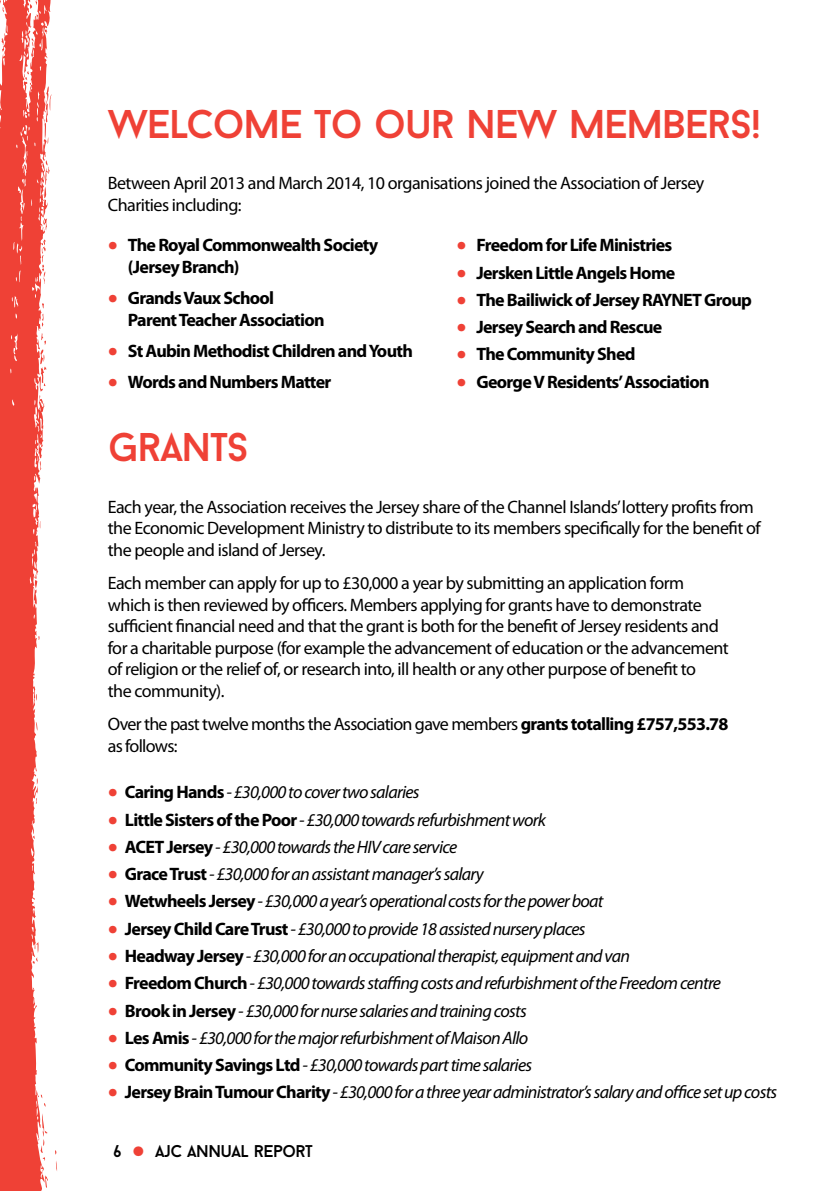
<style>
.page{position:relative;width:840px;height:1191px;background:#fff}
.page>*{position:absolute;margin:0;border:0;box-sizing:border-box;transform-origin:0 0}
.t1{font:40px "Baron Neue";letter-spacing:-.03em;color:#ef4136}
.t2{font:18px/21.6px "Myriad Pro";letter-spacing:-.03em;color:#000}
.t3{font:italic 18px "Myriad Pro";letter-spacing:-.04em;color:#000}
.t4{font:700 18px/21.6px "Myriad Pro";letter-spacing:-.04em;color:#000}
.t5{font:17px "Baron Neue";letter-spacing:-.03em;color:#000}
.s1{font-weight:400;font-size:36px;color:#ef4136}
.s2{font-weight:700}
.s3{font-style:normal;font-size:36px;color:#ef4136}
.s4{font-weight:700;font-style:normal}
.s5{font-size:45px;color:#ef4136}
</style>
<div class="page">
<svg style="left:0;top:0;width:51px;height:1191px;fill:#ef4136"></svg>
<svg style="left:30px;top:0;width:7px;height:9px"></svg>
<svg style="left:25px;top:71px;width:4px;height:10px"></svg>
<svg style="left:44px;top:86px;width:8px;height:58px"></svg>
<svg style="left:44px;top:160px;width:6px;height:38px"></svg>
<svg style="left:42px;top:239px;width:4px;height:45px"></svg>
<svg style="left:41px;top:314px;width:3px;height:13px"></svg>
<svg style="left:40px;top:333px;width:6px;height:53px"></svg>
<svg style="left:39px;top:461px;width:3px;height:9px"></svg>
<svg style="left:39px;top:521px;width:2px;height:7px"></svg>
<svg style="left:34px;top:574px;width:3px;height:14px"></svg>
<svg style="left:40px;top:1113px;width:7px;height:47px"></svg>
<h1 class="t1" style="left:108px;top:99px;width:655px">WELCOME TO OUR NEW MEMBERS!</h1>
<p class="t2" style="left:108px;top:173px;width:597px">Between April 2013 and March 2014, 10 organisations joined the Association of Jersey<br>Charities including:</p>
<p class="t4" style="left:128px;top:235px;width:252px;text-indent:-20px"><span class="s1">•</span> The Royal Commonwealth Society (Jersey Branch)</p>
<p class="t4" style="left:128px;top:287px;width:198px;text-indent:-20px"><span class="s1">•</span> Grands Vaux School<br>Parent Teacher Association</p>
<p class="t4" style="left:108px;top:340px;width:306px"><span class="s1">•</span> St Aubin Methodist Children and Youth</p>
<p class="t4" style="left:108px;top:372px;width:225px"><span class="s1">•</span> Words and Numbers Matter</p>
<h1 class="t1" style="left:108px;top:422px;width:142px">GRANTS</h1>
<p class="t4" style="left:456px;top:235px;width:217px"><span class="s1">•</span> Freedom for Life Ministries</p>
<p class="t4" style="left:456px;top:262px;width:220px"><span class="s1">•</span> Jersken Little Angels Home</p>
<p class="t4" style="left:456px;top:289px;width:297px"><span class="s1">•</span> The Bailiwick of Jersey RAYNET Group</p>
<p class="t4" style="left:456px;top:316px;width:207px"><span class="s1">•</span> Jersey Search and Rescue</p>
<p class="t4" style="left:456px;top:344px;width:180px"><span class="s1">•</span> The Community Shed</p>
<p class="t4" style="left:456px;top:371px;width:255px"><span class="s1">•</span> George V Residents’Association</p>
<p class="t2" style="left:108px;top:496px;width:654px">Each year, the Association receives the Jersey share of the Channel Islands’ lottery profits from the Economic Development Ministry to distribute to its members specifically for the benefit of the people and island of Jersey.</p>
<p class="t2" style="left:108px;top:572px;width:622px">Each member can apply for up to £30,000 a year by submitting an application form which is then reviewed by officers. Members applying for grants have to demonstrate sufficient financial need and that the grant is both for the benefit of Jersey residents and for a charitable purpose (for example the advancement of education or the advancement of religion or the relief of, or research into, ill health or any other purpose of benefit to<br>the community).</p>
<p class="t2" style="left:108px;top:713px;width:622px">Over the past twelve months the Association gave members <span class="s2">grants totalling £757,553.78 </span>as follows:</p>
<p class="t3" style="left:108px;top:782px;width:313px"><span class="s3">•</span> <span class="s4">Caring Hands</span> - £30,000 to cover two salaries</p>
<p class="t3" style="left:108px;top:810px;width:439px"><span class="s3">•</span> <span class="s4">Little Sisters of the Poor</span> - £30,000 towards refurbishment work</p>
<p class="t3" style="left:108px;top:837px;width:351px"><span class="s3">•</span> <span class="s4">ACET Jersey</span> - £30,000 towards the HIV care service</p>
<p class="t3" style="left:108px;top:864px;width:377px"><span class="s3">•</span> <span class="s4">Grace Trust</span> - £30,000 for an assistant manager’s salary</p>
<p class="t3" style="left:108px;top:891px;width:497px"><span class="s3">•</span> <span class="s4">Wetwheels Jersey</span> - £30,000 a year’s operational costs for the power boat</p>
<p class="t3" style="left:108px;top:919px;width:479px"><span class="s3">•</span> <span class="s4">Jersey Child Care Trust</span> - £30,000 to provide 18 assisted nursery places</p>
<p class="t3" style="left:108px;top:946px;width:523px"><span class="s3">•</span> <span class="s4">Headway Jersey</span> - £30,000 for an occupational therapist, equipment and van</p>
<p class="t3" style="left:108px;top:973px;width:614px"><span class="s3">•</span> <span class="s4">Freedom Church</span> - £30,000 towards staffing costs and refurbishment of the Freedom centre</p>
<p class="t3" style="left:108px;top:1000px;width:420px"><span class="s3">•</span> <span class="s4">Brook in Jersey</span> - £30,000 for nurse salaries and training costs</p>
<p class="t3" style="left:108px;top:1028px;width:421px"><span class="s3">•</span> <span class="s4">Les Amis</span> - £30,000 for the major refurbishment of Maison Allo</p>
<p class="t3" style="left:108px;top:1055px;width:425px"><span class="s3">•</span> <span class="s4">Community Savings Ltd</span> - £30,000 towards part time salaries</p>
<p class="t3" style="left:108px;top:1082px;width:670px"><span class="s3">•</span> <span class="s4">Jersey Brain Tumour Charity</span> - £30,000 for a three year administrator’s salary and office set up costs</p>
<p class="t5" style="left:113px;top:1140px;width:10px">6</p>
<p class="t5" style="left:132px;top:1140px;width:182px"><span class="s5">•</span> AJC ANNUAL REPORT</p>
</div>
